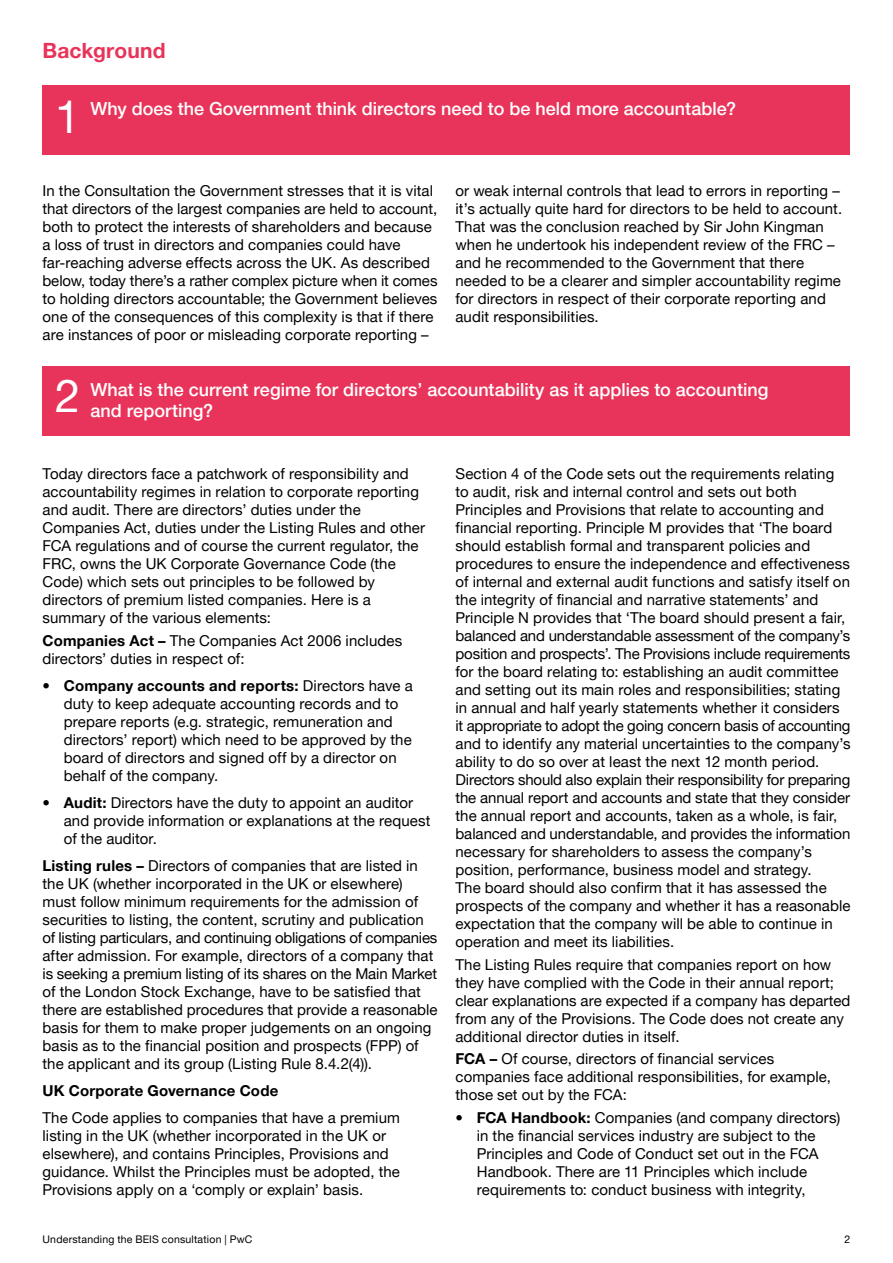
<style>
.page{position:relative;width:893px;height:1263px;background:#fff}
.page>*{position:absolute;margin:0;border:0;box-sizing:border-box;transform-origin:0 0}
.t1{font:45px "Helvetica Neue LT Pro";color:#fff}
.t2{font:700 21px "Helvetica Neue LT Pro";letter-spacing:.005em;color:#e8345a}
.t3{font:500 18px/21px "Helvetica Neue LT Pro";color:#fff}
.t4{font:15px/18px "Helvetica Neue LT Pro";letter-spacing:.005em;color:#000}
.t5{font:700 15px "Helvetica Neue LT Pro";letter-spacing:.015em;color:#000}
.t6{font:10.5px "Helvetica Neue LT Pro";letter-spacing:.02em;color:#000}
.s1{font-weight:700}
</style>
<div class="page">
<div style="left:43px;top:85px;width:807px;height:69px;background:#e8345a"></div>
<div style="left:43px;top:366px;width:807px;height:70px;background:#e8345a"></div>
<h2 class="t2" style="left:43px;top:37px;width:125px">Background</h2>
<h1 class="t1" style="left:55px;top:89px;width:27px">1</h1>
<p class="t3" style="left:90px;top:98px;width:647px">Why does the Government think directors need to be held more accountable?</p>
<p class="t4" style="left:43px;top:181px;width:396px">In the Consultation the Government stresses that it is vital that directors of the largest companies are held to account, both to protect the interests of shareholders and because a loss of trust in directors and companies could have far-reaching adverse effects across the UK. As described below, today there’s a rather complex picture when it comes to holding directors accountable; the Government believes one of the consequences of this complexity is that if there are instances of poor or misleading corporate reporting –</p>
<p class="t4" style="left:455px;top:181px;width:388px">or weak internal controls that lead to errors in reporting – it’s actually quite hard for directors to be held to account.<br>That was the conclusion reached by Sir John Kingman when he undertook his independent review of the FRC – and he recommended to the Government that there needed to be a clearer and simpler accountability regime for directors in respect of their corporate reporting and audit responsibilities.</p>
<h1 class="t1" style="left:55px;top:368px;width:27px">2</h1>
<p class="t3" style="left:90px;top:379px;width:679px">What is the current regime for directors’ accountability as it applies to accounting and reporting?</p>
<p class="t4" style="left:43px;top:464px;width:384px">Today directors face a patchwork of responsibility and accountability regimes in relation to corporate reporting and audit. There are directors’ duties under the Companies Act, duties under the Listing Rules and other FCA regulations and of course the current regulator, the FRC, owns the UK Corporate Governance Code (the Code) which sets out principles to be followed by directors of premium listed companies. Here is a summary of the various elements:</p>
<p class="t4" style="left:43px;top:631px;width:361px"><span class="s1">Companies Act –</span> The Companies Act 2006 includes directors’ duties in respect of:</p>
<p class="t4" style="left:64px;top:676px;width:350px;text-indent:-21px">• <span class="s1">Company accounts and reports:</span> Directors have a duty to keep adequate accounting records and to prepare reports (e.g. strategic, remuneration and directors’ report) which need to be approved by the board of directors and signed off by a director on behalf of the company.</p>
<p class="t4" style="left:64px;top:793px;width:368px;text-indent:-21px">• <span class="s1">Audit:</span> Directors have the duty to appoint an auditor and provide information or explanations at the request of the auditor.</p>
<p class="t4" style="left:43px;top:856px;width:396px"><span class="s1">Listing rules –</span> Directors of companies that are listed in the UK (whether incorporated in the UK or elsewhere) must follow minimum requirements for the admission of securities to listing, the content, scrutiny and publication of listing particulars, and continuing obligations of companies after admission. For example, directors of a company that is seeking a premium listing of its shares on the Main Market of the London Stock Exchange, have to be satisfied that there are established procedures that provide a reasonable basis for them to make proper judgements on an ongoing basis as to the financial position and prospects (FPP) of the applicant and its group (Listing Rule 8.4.2(4)).</p>
<p class="t5" style="left:43px;top:1081px;width:237px">UK Corporate Governance Code</p>
<p class="t4" style="left:43px;top:1108px;width:359px">The Code applies to companies that have a premium listing in the UK (whether incorporated in the UK or elsewhere), and contains Principles, Provisions and guidance. Whilst the Principles must be adopted, the Provisions apply on a ‘comply or explain’ basis.</p>
<p class="t4" style="left:455px;top:464px;width:396px">Section 4 of the Code sets out the requirements relating to audit, risk and internal control and sets out both Principles and Provisions that relate to accounting and financial reporting. Principle M provides that ‘The board should establish formal and transparent policies and procedures to ensure the independence and effectiveness of internal and external audit functions and satisfy itself on the integrity of financial and narrative statements’ and Principle N provides that ‘The board should present a fair, balanced and understandable assessment of the company’s position and prospects’. The Provisions include requirements for the board relating to: establishing an audit committee and setting out its main roles and responsibilities; stating in annual and half yearly statements whether it considers it appropriate to adopt the going concern basis of accounting and to identify any material uncertainties to the company’s ability to do so over at least the next 12 month period.<br>Directors should also explain their responsibility for preparing the annual report and accounts and state that they consider the annual report and accounts, taken as a whole, is fair, balanced and understandable, and provides the information necessary for shareholders to assess the company’s position, performance, business model and strategy.<br>The board should also confirm that it has assessed the prospects of the company and whether it has a reasonable expectation that the company will be able to continue in operation and meet its liabilities.</p>
<p class="t4" style="left:455px;top:955px;width:396px">The Listing Rules require that companies report on how they have complied with the Code in their annual report; clear explanations are expected if a company has departed from any of the Provisions. The Code does not create any additional director duties in itself.</p>
<p class="t4" style="left:455px;top:1049px;width:377px"><span class="s1">FCA –</span> Of course, directors of financial services companies face additional responsibilities, for example, those set out by the FCA:</p>
<p class="t4" style="left:477px;top:1108px;width:365px;text-indent:-21px">• <span class="s1">FCA Handbook:</span> Companies (and company directors) in the financial services industry are subject to the Principles and Code of Conduct set out in the FCA Handbook. There are 11 Principles which include requirements to: conduct business with integrity,</p>
<p class="t6" style="left:43px;top:1232px;width:212px">Understanding the BEIS consultation | PwC</p>
<p class="t6" style="left:845px;top:1232px;width:7px">2</p>
</div>
